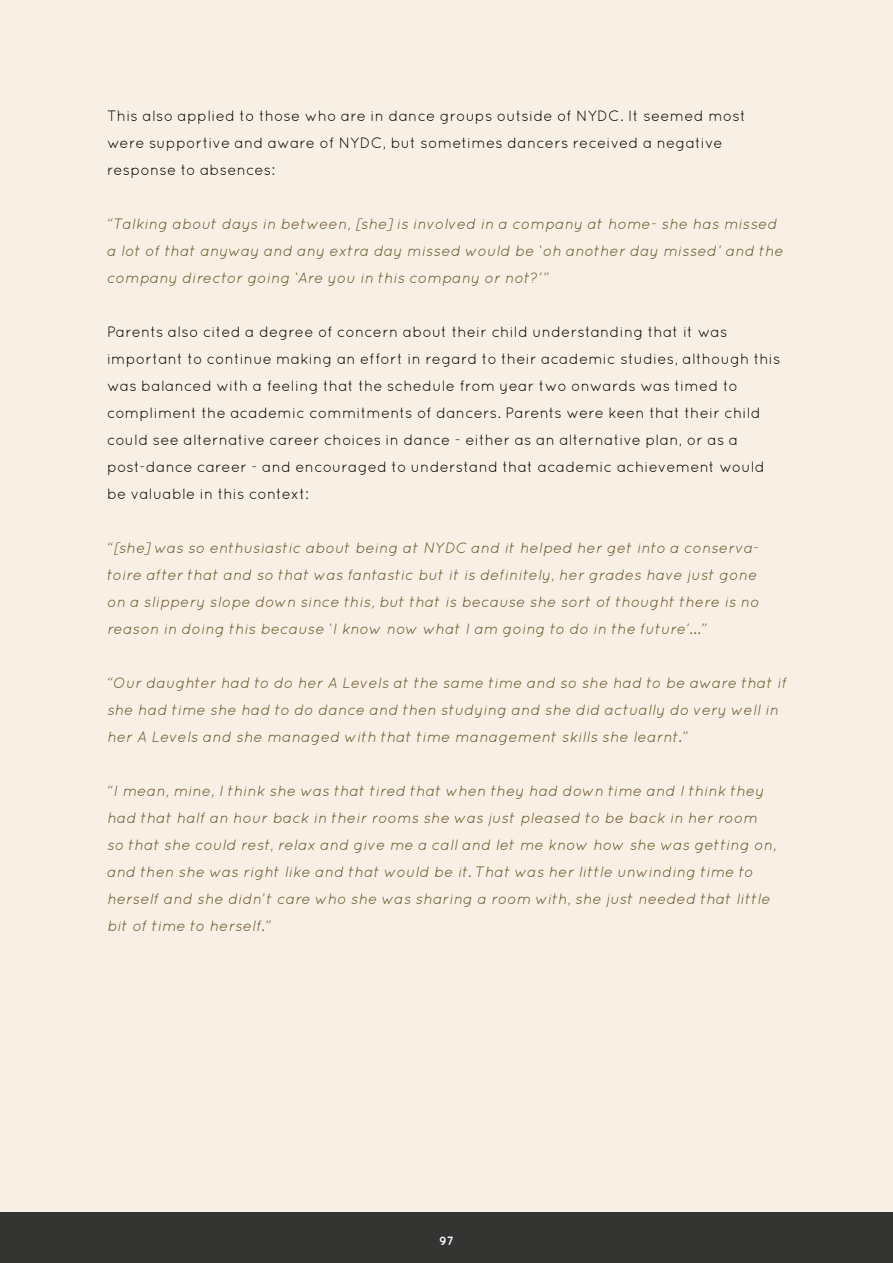
<style>
.page{position:relative;width:893px;height:1263px;background:#fff}
.page>*{position:absolute;margin:0;border:0;box-sizing:border-box;transform-origin:0 0}
.t1{font:italic 15px/27px "Quicksand";letter-spacing:.01em;color:#665226}
.t2{font:15px/27px "Quicksand";letter-spacing:.015em;color:#000}
.t3{font:700 12px "Quicksand";color:#fff}
</style>
<div class="page">
<div style="left:0;top:1212px;width:893px;height:51px;background:#343433"></div>
<div style="left:0;top:0;width:893px;height:1212px;background:#f8f0e4"></div>
<p class="t2" style="left:107px;top:102px;width:640px">This also applied to those who are in dance groups outside of NYDC. It seemed most were supportive and aware of NYDC, but sometimes dancers received a negative response to absences:</p>
<p class="t1" style="left:107px;top:210px;width:678px">“Talking about days in between, [she] is involved in a company at home- she has missed a lot of that anyway and any extra day missed would be ‘oh another day missed’ and the company director going ‘Are you in this company or not?’”</p>
<p class="t2" style="left:107px;top:318px;width:675px">Parents also cited a degree of concern about their child understanding that it was important to continue making an effort in regard to their academic studies, although this was balanced with a feeling that the schedule from year two onwards was timed to compliment the academic commitments of dancers. Parents were keen that their child could see alternative career choices in dance - either as an alternative plan, or as a post-dance career - and encouraged to understand that academic achievement would be valuable in this context:</p>
<p class="t1" style="left:107px;top:534px;width:654px">“[she] was so enthusiastic about being at NYDC and it helped her get into a conserva&shy;toire after that and so that was fantastic but it is definitely, her grades have just gone on a slippery slope down since this, but that is because she sort of thought there is no reason in doing this because ‘I know now what I am going to do in the future’...”</p>
<p class="t1" style="left:107px;top:669px;width:682px">“Our daughter had to do her A Levels at the same time and so she had to be aware that if she had time she had to do dance and then studying and she did actually do very well in her A Levels and she managed with that time management skills she learnt.”</p>
<p class="t1" style="left:107px;top:777px;width:671px">“I mean, mine, I think she was that tired that when they had down time and I think they had that half an hour back in their rooms she was just pleased to be back in her room so that she could rest, relax and give me a call and let me know how she was getting on, and then she was right like and that would be it. That was her little unwinding time to herself and she didn’t care who she was sharing a room with, she just needed that little bit of time to herself.”</p>
<p class="t3" style="left:439px;top:1233px;width:16px">97</p>
</div>
